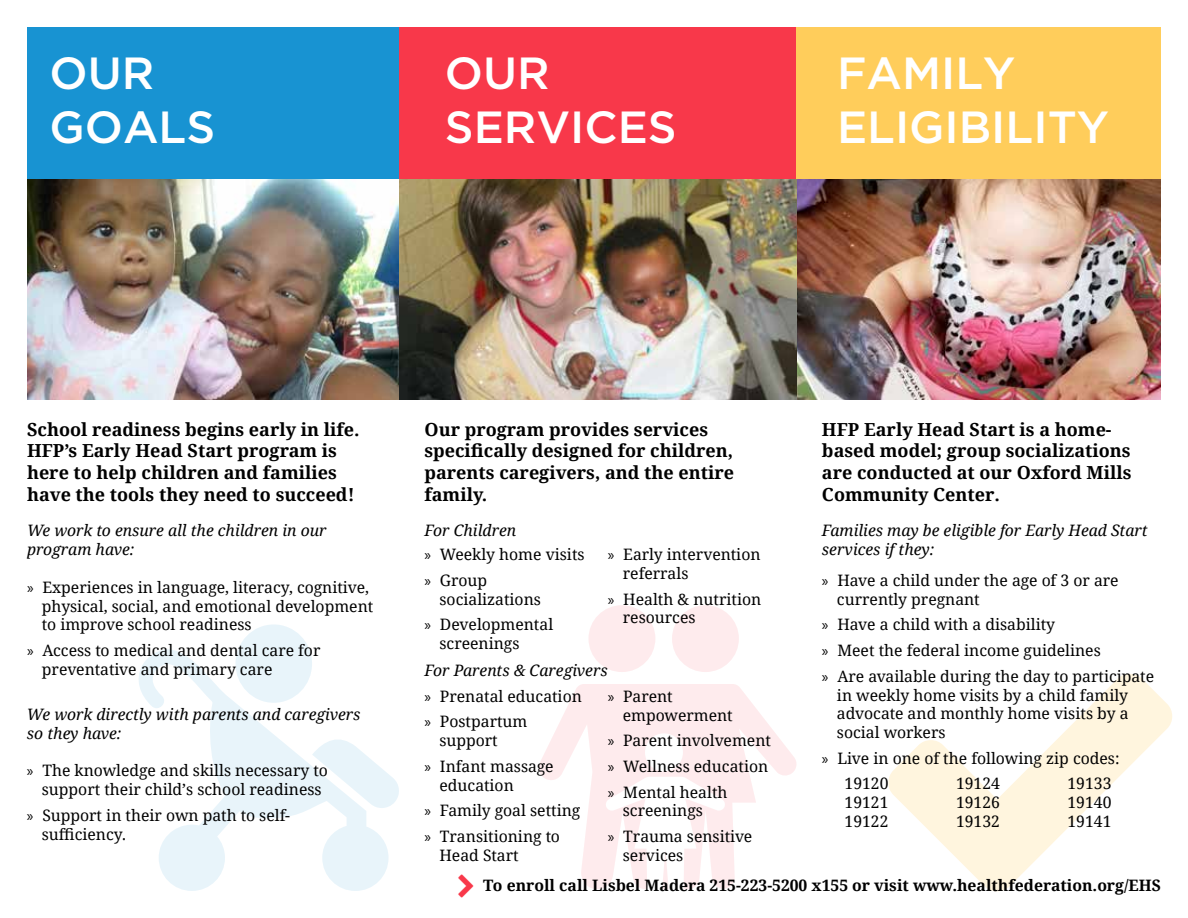
<style>
.page{position:relative;width:1188px;height:918px;background:#fff}
.page>*{position:absolute;margin:0;border:0;box-sizing:border-box;transform-origin:0 0}
.t1{font:500 45px/54px "Gotham HTF";color:#fff}
.t2{font:700 18px/21.6px "Droid Serif";color:#000}
.t3{font:15.75px/18.9px "Droid Serif";color:#000}
.t4{font:italic 15.75px/18.9px "Droid Serif";color:#000}
.t5{font:700 15.75px "Droid Serif";color:#000}
.s1{font-family:"Myriad Pro"}
</style>
<div class="page">
<div style="left:588px;top:605px;width:67px;height:67px;background:#feebed;border-radius:50%"></div>
<div style="left:672px;top:605px;width:67px;height:67px;background:#feebed;border-radius:50%"></div>
<svg style="left:539px;top:684px;width:257px;height:205px;fill:#feebed"></svg>
<div style="left:645px;top:733px;width:38px;height:38px;background:#fff;border-radius:50%"></div>
<svg style="left:605px;top:777px;width:121px;height:112px"></svg>
<div style="left:235px;top:624px;width:77px;height:79px;background:#e8f4fa;border-radius:50%"></div>
<svg style="left:389px;top:775px;width:10px;height:31px"></svg>
<svg style="left:139px;top:649px;width:250px;height:242px"></svg>
<div style="left:27px;top:27px;width:372px;height:351px;background:#1893d2"></div>
<div style="left:399px;top:27px;width:397px;height:175px;background:#f8384a"></div>
<div style="left:796px;top:27px;width:365px;height:335px;background:#ffcd5b"></div>
<img style="left:27px;top:179px;width:1134px;height:221px">
<h1 class="t1" style="left:50px;top:46px;width:167px">OUR<br>GOALS</h1>
<h1 class="t1" style="left:445px;top:46px;width:233px">OUR<br>SERVICES</h1>
<h1 class="t1" style="left:837px;top:46px;width:274px">FAMILY<br>ELIGIBILITY</h1>
<p class="t2" style="left:27px;top:418px;width:334px">School readiness begins early in life.<br>HFP’s Early Head Start program is here to help children and families have the tools they need to succeed!</p>
<p class="t4" style="left:27px;top:521px;width:301px">We work to ensure all the children in our program have:</p>
<p class="t3" style="left:42px;top:578px;width:333px;text-indent:-15px"><span class="s1">»</span> Experiences in language, literacy, cognitive, physical, social, and emotional development to improve school readiness</p>
<p class="t3" style="left:42px;top:641px;width:280px;text-indent:-15px"><span class="s1">»</span> Access to medical and dental care for preventative and primary care</p>
<p class="t4" style="left:27px;top:705px;width:335px">We work directly with parents and caregivers so they have:</p>
<p class="t3" style="left:27px;top:761px;width:302px;text-align:center"><span class="s1">»</span> The knowledge and skills necessary to support their child’s school readiness</p>
<p class="t3" style="left:42px;top:806px;width:250px;text-indent:-15px"><span class="s1">»</span> Support in their own path to self&shy;sufficiency.</p>
<p class="t2" style="left:425px;top:418px;width:311px">Our program provides services specifically designed for children, parents caregivers, and the entire family.</p>
<p class="t4" style="left:425px;top:521px;width:93px">For Children</p>
<p class="t3" style="left:425px;top:542px;width:162px;line-height:25.7px"><span class="s1">»</span> Weekly home visits <span class="s1">»</span> Group</p>
<p class="t3" style="left:425px;top:586px;width:130px;line-height:25.7px;text-align:center">socializations<br><span class="s1">»</span> Developmental</p>
<p class="t3" style="left:439px;top:634px;width:82px">screenings</p>
<p class="t3" style="left:623px;top:545px;width:139px;text-indent:-15px"><span class="s1">»</span> Early intervention referrals</p>
<p class="t3" style="left:623px;top:590px;width:140px;text-indent:-15px"><span class="s1">»</span> Health &amp; nutrition resources</p>
<p class="t4" style="left:425px;top:661px;width:185px">For Parents &amp; Caregivers</p>
<p class="t3" style="left:425px;top:683px;width:159px;line-height:25.7px"><span class="s1">»</span> Prenatal education <span class="s1">»</span> Postpartum</p>
<p class="t3" style="left:425px;top:728px;width:131px;line-height:25.7px;text-indent:15px">support<br><span class="s1">»</span> Infant massage</p>
<p class="t3" style="left:425px;top:772px;width:157px;line-height:25.7px;text-indent:15px">education<br><span class="s1">»</span> Family goal setting <span class="s1">»</span> Transitioning to</p>
<p class="t3" style="left:439px;top:846px;width:81px">Head Start</p>
<p class="t3" style="left:623px;top:687px;width:111px;text-indent:-15px"><span class="s1">»</span> Parent empowerment</p>
<p class="t3" style="left:608px;top:728px;width:165px;line-height:25.7px"><span class="s1">»</span> Parent involvement <span class="s1">»</span> Wellness education <span class="s1">»</span> Mental health</p>
<p class="t3" style="left:608px;top:798px;width:146px;line-height:25.7px;text-indent:15px">screenings<br><span class="s1">»</span> Trauma sensitive</p>
<p class="t3" style="left:623px;top:846px;width:62px">services</p>
<p class="t2" style="left:822px;top:418px;width:311px">HFP Early Head Start is a home&shy;based model; group socializations are conducted at our Oxford Mills<br>Community Center.</p>
<p class="t4" style="left:822px;top:521px;width:327px">Families may be eligible for Early Head Start services if they:</p>
<p class="t3" style="left:837px;top:571px;width:283px;text-indent:-15px"><span class="s1">»</span> Have a child under the age of 3 or are currently pregnant</p>
<p class="t3" style="left:822px;top:612px;width:334px;line-height:25.7px"><span class="s1">»</span> Have a child with a disability<br><span class="s1">»</span> Meet the federal income guidelines<br><span class="s1">»</span> Are available during the day to participate</p>
<p class="t3" style="left:837px;top:686px;width:293px;text-align:justify">in weekly home visits by a child family advocate and monthly home visits by a social workers</p>
<p class="t3" style="left:845px;top:746px;width:277px;line-height:25.2px;text-indent:-23px"><span class="s1">»</span> Live in one of the following zip codes:<br>19120</p>
<p class="t3" style="left:845px;top:793px;width:46px">19121<br>19122</p>
<p class="t3" style="left:956px;top:774px;width:46px;text-align:justify">19124<br>19126<br>19132</p>
<p class="t3" style="left:1068px;top:774px;width:46px;text-align:justify">19133<br>19140<br>19141</p>
<p class="t5" style="left:483px;top:874px;width:679px">To enroll call Lisbel Madera 215-223-5200 x155 or visit www.healthfederation.org/EHS</p>
</div>
